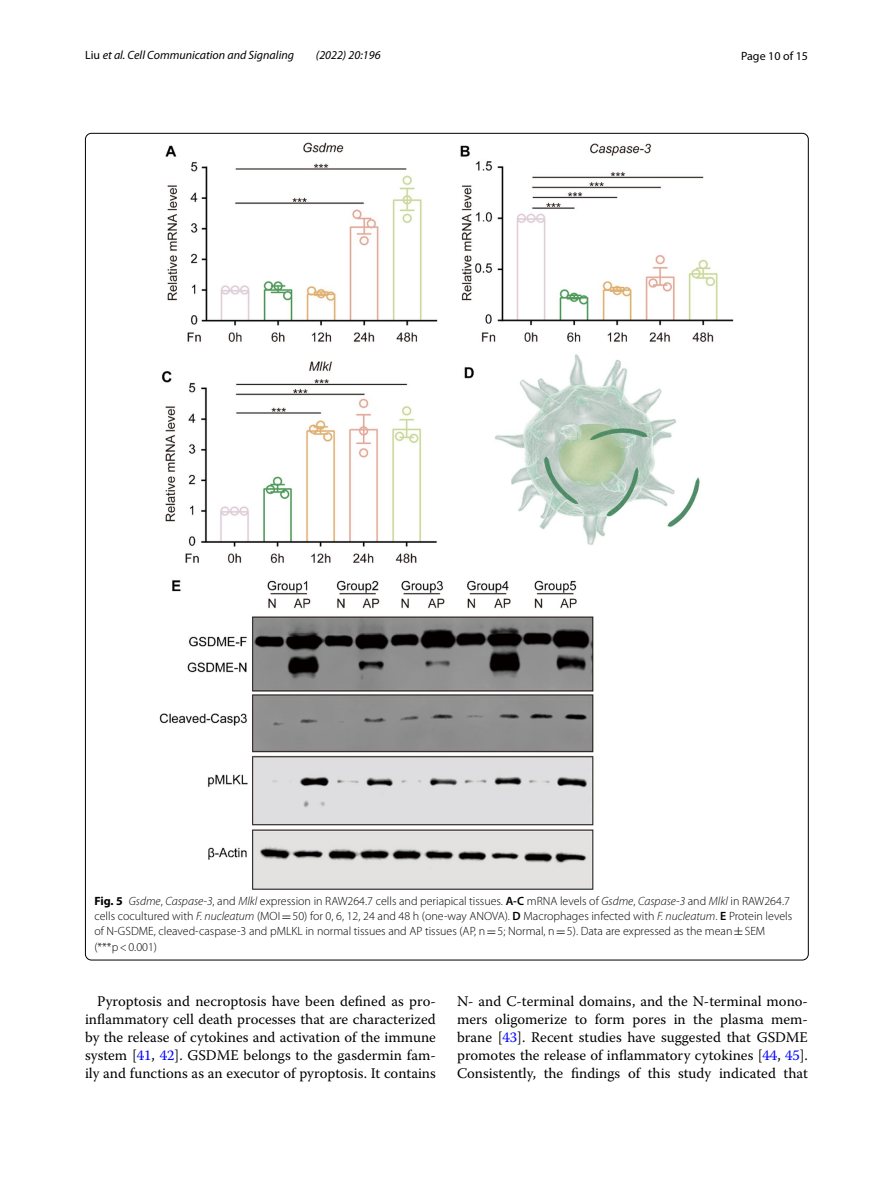
<style>
.page{position:relative;width:893px;height:1187px;background:#fff}
.page>*{position:absolute;margin:0;border:0;box-sizing:border-box;transform-origin:0 0}
.t1{font:14.7px/18px "Warnock Pro";color:#000;text-align:justify}
.t2{font:300 12px/15px "Myriad Pro";color:#000}
.t3{font:italic 12px "Myriad Pro";color:#000}
.t4{font:12px "Myriad Pro";color:#000}
.s1{font-style:normal}
.s2{font-weight:700}
.s3{font-style:italic}
.s4{font-weight:600}
.s5{font-family:"MTSY";font-weight:400}
.s6{color:#00f}
</style>
<div class="page">
<img style="left:160px;top:142px;width:574px;height:748px">
<p class="t3" style="left:85px;top:48px;width:211px"><span class="s1">Liu</span> et al. Cell Communication and Signaling</p>
<p class="t3" style="left:316px;top:48px;width:66px">(2022) 20:196</p>
<p class="t4" style="left:741px;top:48px;width:68px">Page 10 of 15</p>
<p class="t2" style="left:94px;top:894px;width:699px"><span class="s2">Fig. 5</span> <span class="s3">Gsdme</span>, <span class="s3">Caspase-3</span>, and <span class="s3">Mlkl</span> expression in RAW264.7 cells and periapical tissues. <span class="s4">A-C</span> mRNA levels of <span class="s3">Gsdme</span>, <span class="s3">Caspase-3</span> and <span class="s3">Mlkl</span> in RAW264.7 cells cocultured with <span class="s3">F. nucleatum</span> (MOI<span class="s5">=</span>50) for 0, 6, 12, 24 and 48 h (one-way ANOVA). <span class="s4">D</span> Macrophages infected with <span class="s3">F. nucleatum</span>. <span class="s4">E</span> Protein levels of N-GSDME, cleaved-caspase-3 and pMLKL in normal tissues and AP tissues (AP, n<span class="s5">=</span>5; Normal, n<span class="s5">=</span>5). Data are expressed as the mean<span class="s5">±</span>SEM (***p&lt;0.001)</p>
<p class="t1" style="left:85px;top:991px;width:352px;text-indent:12px">Pyroptosis and necroptosis have been defined as pro&shy;inflammatory cell death processes that are characterized by the release of cytokines and activation of the immune system [<span class="s6">41</span>, <span class="s6">42</span>]. GSDME belongs to the gasdermin fam&shy;ily and functions as an executor of pyroptosis. It contains</p>
<p class="t1" style="left:457px;top:991px;width:352px">N- and C-terminal domains, and the N-terminal mono&shy;mers oligomerize to form pores in the plasma mem&shy;brane [<span class="s6">43</span>]. Recent studies have suggested that GSDME promotes the release of inflammatory cytokines [<span class="s6">44</span>, <span class="s6">45</span>].<br>Consistently, the findings of this study indicated that</p>
</div>
